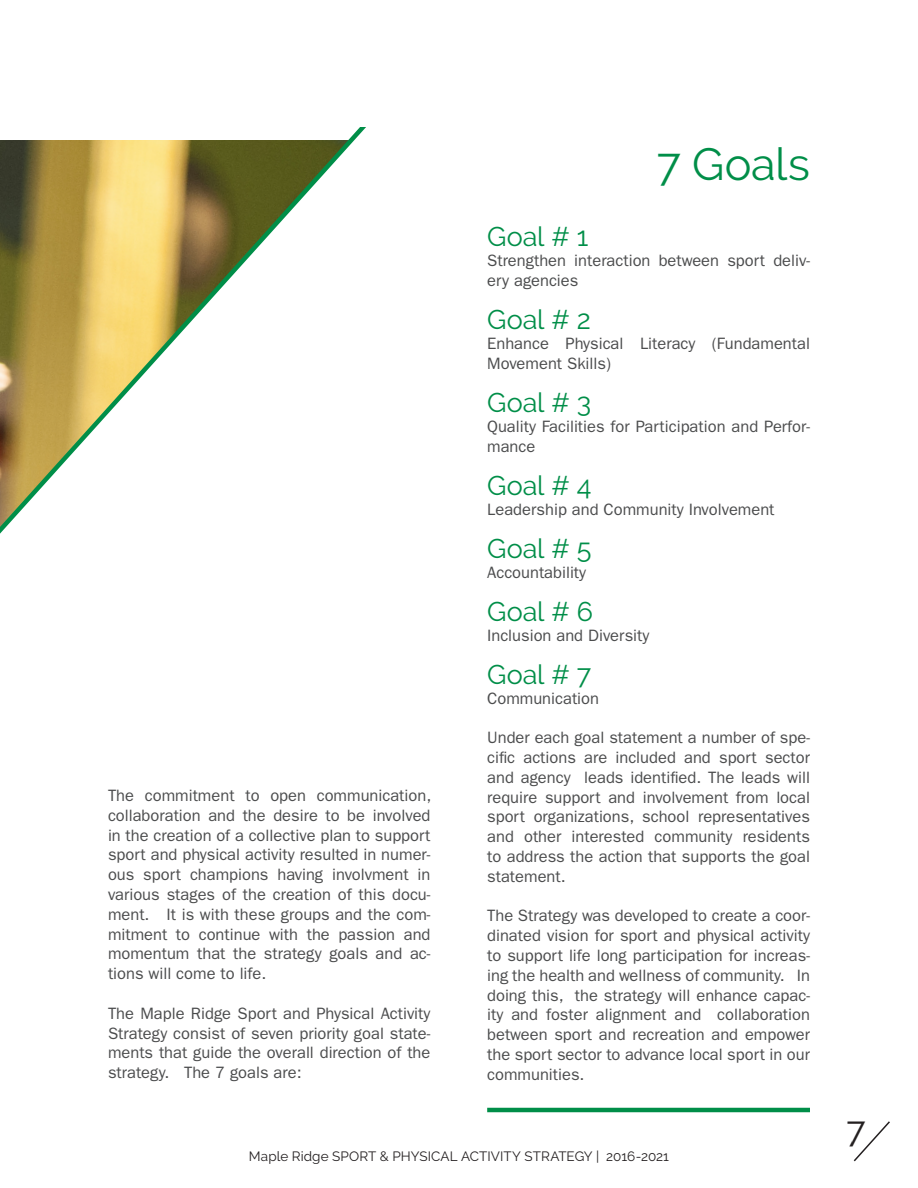
<style>
.page{position:relative;width:918px;height:1188px;background:#fff}
.page>*{position:absolute;margin:0;border:0;box-sizing:border-box;transform-origin:0 0}
.t1{font:45px "Raleway";color:#008e48}
.t2{font:35.1px "Raleway";color:#231f20}
.t3{font:27px "Raleway";letter-spacing:-.005em;color:#008e48}
.t4{font:16.5px/19.8px "ITC Franklin Gothic Std";color:#4b4c4d;text-align:justify}
.t5{font:13.5px "Raleway";letter-spacing:.005em;color:#231f20}
</style>
<div class="page">
<svg style="left:853px;top:1121px;width:37px;height:41px"></svg>
<svg style="left:0;top:127px;width:366px;height:407px"></svg>
<hr style="left:487px;top:1108px;width:323px;height:4px;background:#008e48">
<p class="t4" style="left:108px;top:786px;width:325px">The commitment to open communication, collaboration and the desire to be involved in the creation of a collective plan to support sport and physical activity resulted in numer&shy;ous sport champions having involvment in various stages of the creation of this docu&shy;ment. It is with these groups and the com&shy;mitment to continue with the passion and momentum that the strategy goals and ac&shy;tions will come to life.</p>
<p class="t4" style="left:108px;top:1003px;width:324px">The Maple Ridge Sport and Physical Activity Strategy consist of seven priority goal state&shy;ments that guide the overall direction of the strategy. The 7 goals are:</p>
<p class="t1" style="left:657px;top:138px;width:155px">7 Goals</p>
<p class="t3" style="left:487px;top:221px;width:103px">Goal # 1</p>
<p class="t4" style="left:487px;top:251px;width:324px">Strengthen interaction between sport deliv&shy;ery agencies</p>
<p class="t3" style="left:487px;top:304px;width:105px">Goal # 2</p>
<p class="t4" style="left:487px;top:334px;width:324px">Enhance Physical Literacy (Fundamental<br>Movement Skills)</p>
<p class="t3" style="left:487px;top:387px;width:105px">Goal # 3</p>
<p class="t4" style="left:487px;top:417px;width:324px">Quality Facilities for Participation and Perfor&shy;mance</p>
<p class="t3" style="left:487px;top:470px;width:106px">Goal # 4</p>
<p class="t4" style="left:487px;top:499px;width:289px">Leadership and Community Involvement</p>
<p class="t3" style="left:487px;top:533px;width:106px">Goal # 5</p>
<p class="t4" style="left:487px;top:562px;width:101px">Accountability</p>
<p class="t3" style="left:487px;top:596px;width:107px">Goal # 6</p>
<p class="t4" style="left:487px;top:625px;width:164px">Inclusion and Diversity</p>
<p class="t3" style="left:487px;top:659px;width:105px">Goal # 7</p>
<p class="t4" style="left:487px;top:688px;width:113px">Communication</p>
<p class="t4" style="left:487px;top:728px;width:324px">Under each goal statement a number of spe&shy;cific actions are included and sport sector and agency leads identified. The leads will require support and involvement from local sport organizations, school representatives and other interested community residents to address the action that supports the goal statement.</p>
<p class="t4" style="left:487px;top:906px;width:324px">The Strategy was developed to create a coor&shy;dinated vision for sport and physical activity to support life long participation for increas&shy;ing the health and wellness of community. In doing this, the strategy will enhance capac&shy;ity and foster alignment and collaboration between sport and recreation and empower the sport sector to advance local sport in our communities.</p>
<p class="t5" style="left:249px;top:1148px;width:422px">Maple Ridge SPORT &amp; PHYSICAL ACTIVITY STRATEGY | 2016-2021</p>
<h2 class="t2" style="left:846px;top:1109px;width:20px">7</h2>
</div>
